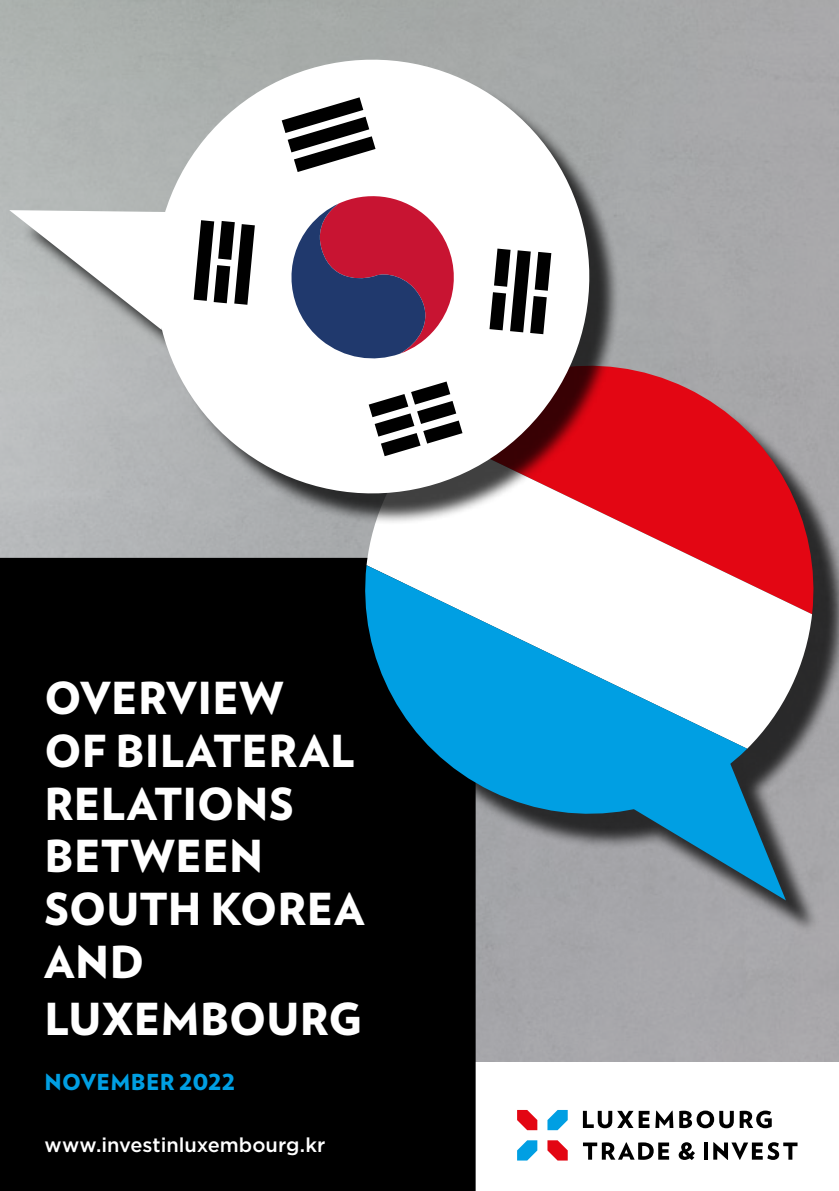
<style>
.page{position:relative;width:839px;height:1191px;background:#fff}
.page>*{position:absolute;margin:0;border:0;box-sizing:border-box;transform-origin:0 0}
.t1{font:900 44px/52.8px "Verlag";letter-spacing:.005em;color:#fff}
.t2{font:900 22px "Verlag";letter-spacing:.01em;color:#009fe3}
.t3{font:500 20px "Gotham";color:#fff}
</style>
<div class="page">
<img style="left:0;top:0;width:838px;height:1062px">
<svg style="left:517px;top:1110px;width:20px;height:20px"></svg>
<svg style="left:547px;top:1110px;width:20px;height:20px"></svg>
<svg style="left:547px;top:1140px;width:20px;height:20px"></svg>
<svg style="left:517px;top:1140px;width:20px;height:20px"></svg>
<svg style="left:583px;top:1142px;width:85px;height:17px"></svg>
<svg style="left:678px;top:1142px;width:16px;height:18px"></svg>
<svg style="left:704px;top:1142px;width:3px;height:17px"></svg>
<svg style="left:713px;top:1142px;width:84px;height:18px"></svg>
<svg style="left:582px;top:1110px;width:67px;height:18px"></svg>
<svg style="left:655px;top:1110px;width:18px;height:18px"></svg>
<svg style="left:679px;top:1110px;width:54px;height:18px"></svg>
<svg style="left:739px;top:1110px;width:32px;height:18px"></svg>
<div style="left:0;top:558px;width:475px;height:633px;background:#000"></div>
<div style="left:378px;top:379px;width:460px;height:555px;background:#000;opacity:.75"></div>
<svg style="left:621px;top:346px;width:200px;height:268px;background:#b17378"></svg>
<svg style="left:366px;top:431px;width:445px;height:317px"></svg>
<svg style="left:356px;top:565px;width:390px;height:268px"></svg>
<svg style="left:622px;top:754px;width:163px;height:146px;background:#3b8aac"></svg>
<div style="left:21px;top:68px;width:600px;height:456px;background:#000;opacity:.75"></div>
<svg style="left:128px;top:33px;width:488px;height:487px"></svg>
<svg style="left:9px;top:210px;width:166px;height:120px"></svg>
<svg style="left:281px;top:191px;width:182px;height:172px"></svg>
<svg style="left:281px;top:97px;width:94px;height:75px"></svg>
<svg style="left:489px;top:249px;width:62px;height:85px"></svg>
<svg style="left:193px;top:220px;width:62px;height:85px"></svg>
<svg style="left:368px;top:381px;width:94px;height:75px"></svg>
<p class="t1" style="left:44px;top:669px;width:321px">OVERVIEW<br>OF BILATERAL<br>RELATIONS<br>BETWEEN<br>SOUTH KOREA<br>AND</p>
<p class="t1" style="left:44px;top:990px;width:319px">LUXEMBOURG</p>
<p class="t2" style="left:44px;top:1063px;width:192px">NOVEMBER 2022</p>
<p class="t3" style="left:44px;top:1131px;width:282px">www.investinluxembourg.kr</p>
</div>
